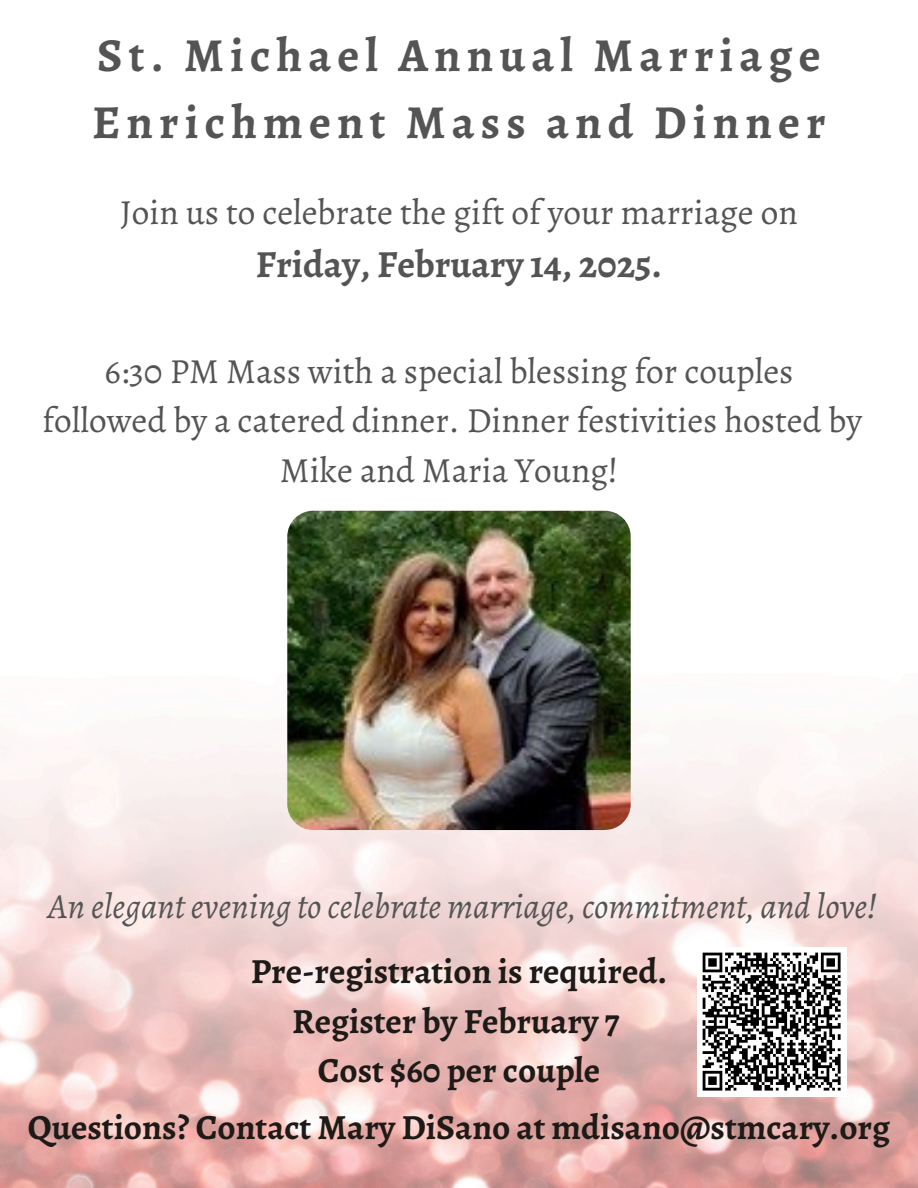
<style>
.page{position:relative;width:918px;height:1188px;background:#fff}
.page>*{position:absolute;margin:0;border:0;box-sizing:border-box;transform-origin:0 0}
.t1{font:700 47.4px/66.3px "Alegreya";letter-spacing:.13em;color:#545454}
.t2{font:700 38.4px "Alegreya";color:#545454}
.t3{font:35.4px/49.5px "Alegreya";color:#545454;text-align:center}
.t4{font:700 35.4px/49.5px "Alegreya";color:#1e1a17;text-align:center}
.t5{font:italic 35.4px "Alegreya";color:#545454}
</style>
<div class="page">
<img style="left:0;top:510px;width:918px;height:678px">
<div style="left:697px;top:947px;width:149px;height:149px;background:#fff"></div>
<svg style="left:702px;top:952px;width:139px;height:139px"></svg>
<img style="left:287px;top:511px;width:343px;height:319px;border-radius:26px">
<h2 class="t1" style="left:92px;top:22px;width:735px">St. Michael Annual Marriage<br>Enrichment Mass and Dinner</h2>
<h1 class="t3" style="left:120px;top:188px;width:679px">Join us to celebrate the gift of your marriage on</h1>
<p class="t2" style="left:256px;top:238px;width:408px">Friday, February 14, 2025.</p>
<p class="t3" style="left:104px;top:346px;width:690px">6:30 PM Mass with a special blessing for couples</p>
<p class="t3" style="left:43px;top:395px;width:821px">followed by a catered dinner. Dinner festivities hosted by<br>Mike and Maria Young!</p>
<p class="t5" style="left:48px;top:883px;width:831px">An elegant evening to celebrate marriage, commitment, and love!</p>
<p class="t4" style="left:251px;top:947px;width:418px">Pre-registration is required.<br>Register by February 7<br>Cost $60 per couple</p>
<p class="t4" style="left:28px;top:1102px;width:864px">Questions? Contact Mary DiSano at mdisano@stmcary.org</p>
</div>
